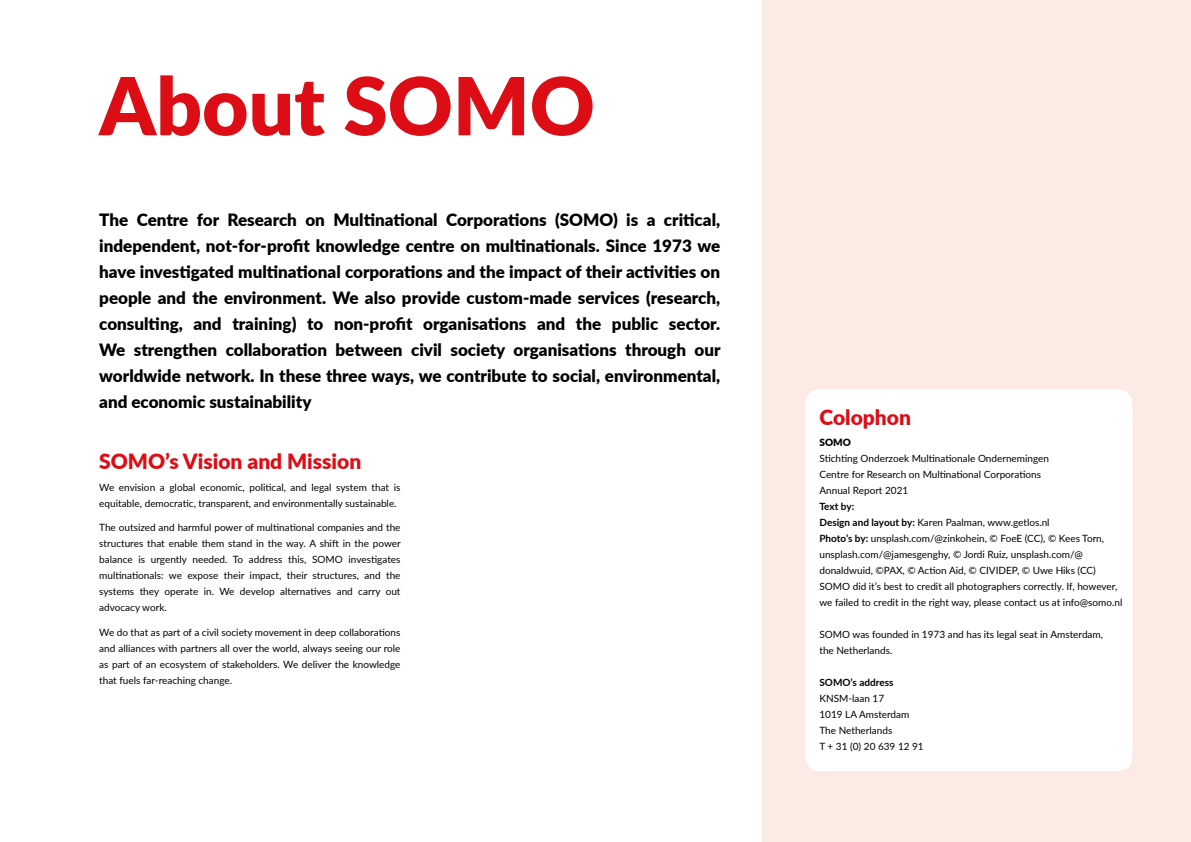
<style>
.page{position:relative;width:1191px;height:842px;background:#fff}
.page>*{position:absolute;margin:0;border:0;box-sizing:border-box;transform-origin:0 0}
.t1{font:900 80px "Lato";color:#dc0d15}
.t2{font:900 21px "Lato";color:#dc0d15}
.t3{font:900 17px/26px "Lato";color:#000;text-align:justify}
.t4{font:10px/16px "Lato";color:#000}
.t5{font:700 10px "Lato";color:#000}
.t6{font:900 10px "Lato";color:#000}
.s1{font-weight:700}
</style>
<div class="page">
<div style="left:762px;top:0;width:429px;height:842px;background:#fbebe4"></div>
<div style="left:805px;top:389px;width:327px;height:382px;background:#fff;border-radius:14px"></div>
<h1 class="t1" style="left:99px;top:46px;width:497px">About SOMO</h1>
<p class="t3" style="left:99px;top:206px;width:623px">The Centre for Research on Multinational Corporations (SOMO) is a critical, independent, not-for-profit knowledge centre on multinationals. Since 1973 we have investigated multinational corporations and the impact of their activities on people and the environment. We also provide custom-made services (research, consulting, and training) to non-profit organisations and the public sector.<br>We strengthen collaboration between civil society organisations through our worldwide network. In these three ways, we contribute to social, environmental, and economic sustainability</p>
<h2 class="t2" style="left:99px;top:446px;width:264px">SOMO’s Vision and Mission</h2>
<p class="t4" style="left:99px;top:479px;width:303px">We envision a global economic, political, and legal system that is equitable, democratic, transparent, and environmentally sustainable.</p>
<p class="t4" style="left:99px;top:519px;width:303px;text-align:justify">The outsized and harmful power of multinational companies and the structures that enable them stand in the way. A shift in the power balance is urgently needed. To address this, SOMO investigates multinationals: we expose their impact, their structures, and the systems they operate in. We develop alternatives and carry out advocacy work.</p>
<p class="t4" style="left:99px;top:624px;width:303px;text-align:justify">We do that as part of a civil society movement in deep collaborations and alliances with partners all over the world, always seeing our role as part of an ecosystem of stakeholders. We deliver the knowledge that fuels far-reaching change.</p>
<h2 class="t2" style="left:819px;top:401px;width:93px">Colophon</h2>
<p class="t6" style="left:819px;top:435px;width:33px">SOMO</p>
<p class="t4" style="left:819px;top:450px;width:231px">Stichting Onderzoek Multinationale Ondernemingen<br>Centre for Research on Multinational Corporations<br>Annual Report 2021</p>
<p class="t4" style="left:819px;top:498px;width:304px"><span class="s1">Text by:<br>Design and layout by:</span> Karen Paalman, www.getlos.nl<br><span class="s1">Photo’s by:</span> unsplash.com/@zinkohein, © FoeE (CC), © Kees Torn, unsplash.com/@jamesgenghy, © Jordi Ruiz, unsplash.com/@ donaldwuid, ©PAX, © Action Aid, © CIVIDEP, © Uwe Hiks (CC)<br>SOMO did it’s best to credit all photographers correctly. If, however, we failed to credit in the right way, please contact us at info@somo.nl</p>
<p class="t4" style="left:819px;top:626px;width:285px">SOMO was founded in 1973 and has its legal seat in Amsterdam, the Netherlands.</p>
<p class="t5" style="left:819px;top:675px;width:76px">SOMO’s address</p>
<p class="t4" style="left:819px;top:690px;width:106px">KNSM-laan 17<br>1019 LA Amsterdam<br>The Netherlands<br>T + 31 (0) 20 639 12 91</p>
</div>
